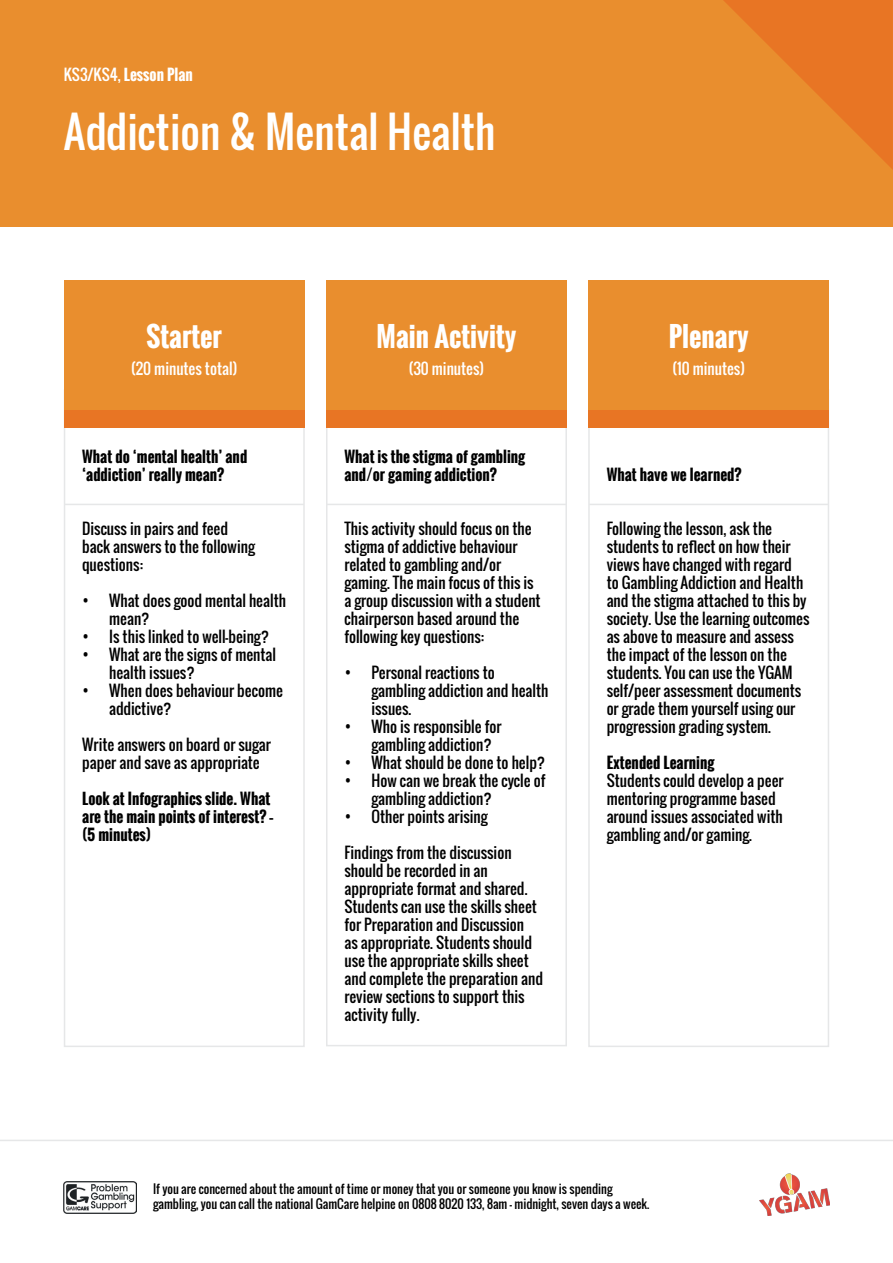
<style>
.page{position:relative;width:893px;height:1263px;background:#fff}
.page>*{position:absolute;margin:0;border:0;box-sizing:border-box;transform-origin:0 0}
.t1{font:42px "Oswald";color:#fff}
.t2{font:700 27px "Oswald";color:#fff}
.t3{font:15px/18px "Oswald";color:#000}
.t4{font:700 15px/18px "Oswald";color:#000}
.t5{font:15px "Oswald";color:#fff}
.t6{font:700 15px "Oswald";color:#fff}
.t7{font:12px/14.4px "Oswald";color:#000}
.s1{font-weight:400}
</style>
<div class="page">
<hr style="left:0;top:1140px;width:893px;height:1px;background:#e6e7e8">
<img style="left:64px;top:1182px;width:73px;height:31px">
<img style="left:759px;top:1173px;width:70px;height:43px">
<div style="left:0;top:0;width:893px;height:227px;background:#e98e2e"></div>
<div style="left:64px;top:389px;width:241px;height:658px;border:2px solid #e6e7e8"></div>
<div style="left:326px;top:389px;width:241px;height:657px;border:2px solid #e6e7e8"></div>
<div style="left:588px;top:389px;width:241px;height:658px;border:2px solid #e6e7e8"></div>
<svg style="left:723px;top:0;width:170px;height:170px"></svg>
<div style="left:64px;top:280px;width:241px;height:131px;background:#e98e2e"></div>
<div style="left:326px;top:280px;width:241px;height:148px;background:#e98e2e"></div>
<div style="left:588px;top:280px;width:241px;height:148px;background:#e98e2e"></div>
<div style="left:64px;top:411px;width:241px;height:17px;background:#e87524"></div>
<div style="left:326px;top:411px;width:241px;height:17px;background:#e87524"></div>
<div style="left:588px;top:411px;width:241px;height:17px;background:#e87524"></div>
<hr style="left:65px;top:504px;width:239px;height:1px;background:#e6e7e8">
<hr style="left:327px;top:504px;width:239px;height:1px;background:#e6e7e8">
<hr style="left:589px;top:504px;width:239px;height:1px;background:#e6e7e8">
<p class="t6" style="left:64px;top:64px;width:131px"><span class="s1">KS3/KS4,</span> Lesson Plan</p>
<h1 class="t1" style="left:64px;top:100px;width:433px">Addiction &amp; Mental Health</h1>
<h2 class="t2" style="left:146px;top:316px;width:77px">Starter</h2>
<p class="t5" style="left:131px;top:357px;width:108px">(20 minutes total)</p>
<p class="t4" style="left:82px;top:448px;width:167px">What do ‘mental health’ and ‘addiction’ really mean?</p>
<p class="t3" style="left:82px;top:520px;width:174px">Discuss in pairs and feed back answers to the following questions:</p>
<p class="t3" style="left:109px;top:592px;width:178px;text-indent:-27px">• What does good mental health mean?</p>
<p class="t3" style="left:82px;top:628px;width:188px">• Is this linked to well-being?</p>
<p class="t3" style="left:109px;top:646px;width:168px;text-indent:-27px">• What are the signs of mental health issues?</p>
<p class="t3" style="left:109px;top:682px;width:175px;text-indent:-27px">• When does behaviour become addictive?</p>
<p class="t3" style="left:82px;top:736px;width:190px">Write answers on board or sugar paper and save as appropriate</p>
<p class="t4" style="left:82px;top:790px;width:193px">Look at Infographics slide. What are the main points of interest? – (5 minutes)</p>
<h2 class="t2" style="left:377px;top:316px;width:141px">Main Activity</h2>
<p class="t5" style="left:409px;top:357px;width:77px">(30 minutes)</p>
<p class="t4" style="left:344px;top:448px;width:182px">What is the stigma of gambling and/or gaming addiction?</p>
<p class="t3" style="left:344px;top:520px;width:198px">This activity should focus on the stigma of addictive behaviour related to gambling and/or gaming. The main focus of this is a group discussion with a student chairperson based around the following key questions:</p>
<p class="t3" style="left:371px;top:664px;width:179px;text-indent:-27px">• Personal reactions to gambling addiction and health issues.</p>
<p class="t3" style="left:371px;top:718px;width:131px;text-indent:-27px">• Who is responsible for gambling addiction?</p>
<p class="t3" style="left:344px;top:754px;width:202px">• What should be done to help?</p>
<p class="t3" style="left:371px;top:772px;width:175px;text-indent:-27px">• How can we break the cycle of gambling addiction?</p>
<p class="t3" style="left:344px;top:808px;width:145px">• Other points arising</p>
<p class="t3" style="left:344px;top:844px;width:200px">Findings from the discussion should be recorded in an appropriate format and shared.<br>Students can use the skills sheet for Preparation and Discussion<br>as appropriate. Students should use the appropriate skills sheet and complete the preparation and review sections to support this activity fully.</p>
<h2 class="t2" style="left:669px;top:316px;width:81px">Plenary</h2>
<p class="t5" style="left:672px;top:357px;width:74px">(10 minutes)</p>
<p class="t4" style="left:607px;top:466px;width:137px">What have we learned?</p>
<p class="t3" style="left:607px;top:520px;width:204px">Following the lesson, ask the students to reflect on how their views have changed with regard<br>to Gambling Addiction and Health and the stigma attached to this by society. Use the learning outcomes as above to measure and assess the impact of the lesson on the students. You can use the YGAM self/peer assessment documents or grade them yourself using our progression grading system.</p>
<p class="t4" style="left:607px;top:754px;width:109px">Extended Learning</p>
<p class="t3" style="left:607px;top:772px;width:178px">Students could develop a peer mentoring programme based around issues associated with gambling and/or gaming.</p>
<p class="t7" style="left:153px;top:1182px;width:498px">If you are concerned about the amount of time or money that you or someone you know is spending gambling, you can call the national GamCare helpine on 0808 8020 133, 8am - midnight, seven days a week.</p>
</div>
